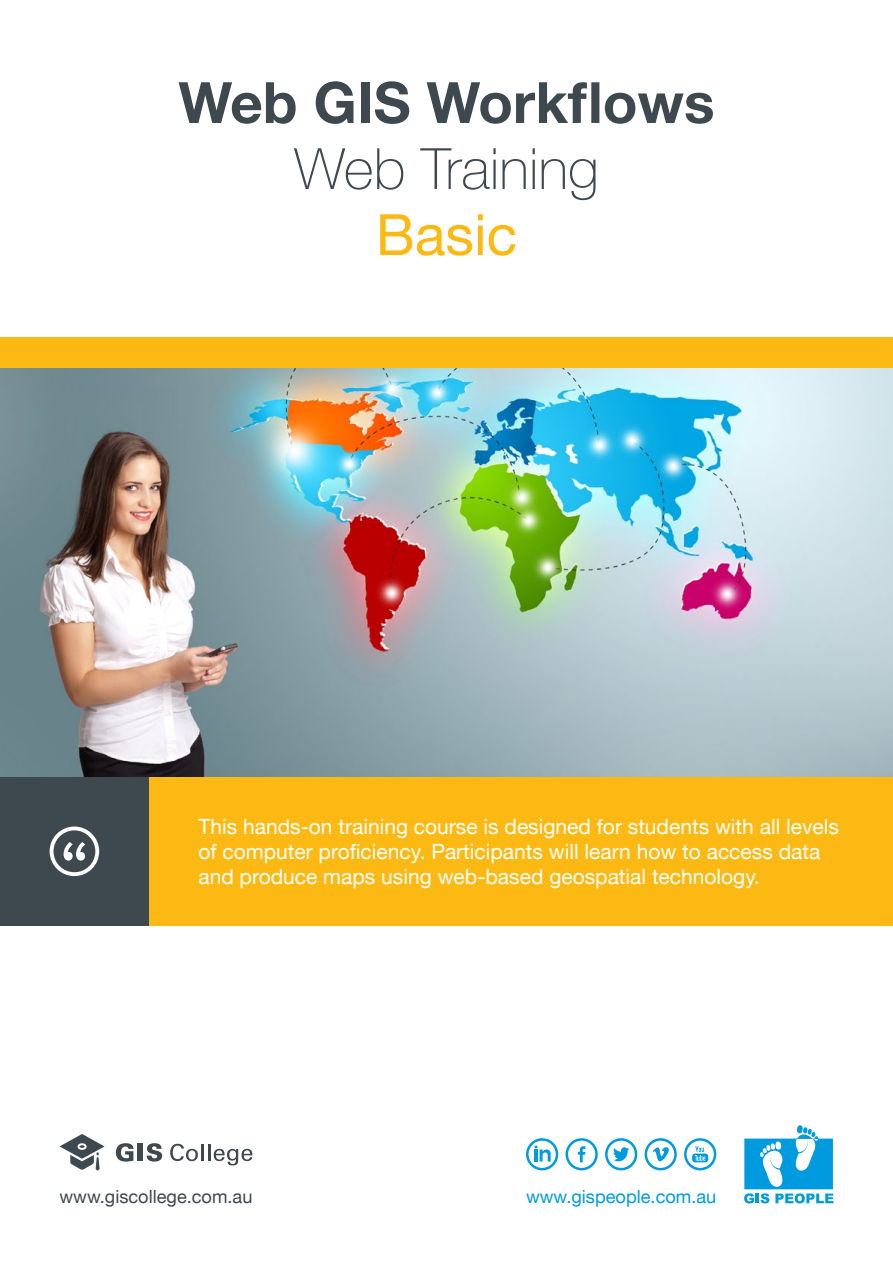
<style>
.page{position:relative;width:893px;height:1263px;background:#fff}
.page>*{position:absolute;margin:0;border:0;box-sizing:border-box;transform-origin:0 0}
.t1{font:700 57px "Helvetica Neue LT";color:#3e484f}
.t2{font:100 57px "Helvetica Neue LT";color:#3e484f}
.t3{font:57px "Helvetica Neue LT";color:#fdb913}
.t4{font:21px/25.2px "Helvetica Neue LT";color:#fff}
.t5{font:18.15px "Helvetica Neue LT";color:#3e484f}
.t6{font:18.15px "Helvetica Neue LT";color:#009bde}
</style>
<div class="page">
<div style="left:149px;top:777px;width:744px;height:149px;background:#fdb913"></div>
<div style="left:0;top:337px;width:893px;height:32px;background:#fdb913"></div>
<div style="left:0;top:777px;width:149px;height:149px;background:#3e484f"></div>
<svg style="left:50px;top:826px;width:49px;height:50px"></svg>
<img style="left:0;top:369px;width:893px;height:408px">
<svg style="left:744px;top:1125px;width:89px;height:78px"></svg>
<svg style="left:605px;top:1138px;width:32px;height:32px"></svg>
<svg style="left:645px;top:1138px;width:32px;height:32px"></svg>
<svg style="left:566px;top:1138px;width:32px;height:32px"></svg>
<svg style="left:684px;top:1138px;width:32px;height:32px"></svg>
<svg style="left:526px;top:1138px;width:32px;height:32px"></svg>
<svg style="left:60px;top:1134px;width:45px;height:36px"></svg>
<svg style="left:116px;top:1143px;width:17px;height:18px"></svg>
<div style="left:138px;top:1143px;width:5px;height:18px;background:#3e484f"></div>
<svg style="left:147px;top:1143px;width:15px;height:18px"></svg>
<svg style="left:170px;top:1144px;width:28px;height:17px"></svg>
<hr style="left:201px;top:1144px;width:3px;height:17px;background:#3e484f">
<svg style="left:208px;top:1144px;width:44px;height:21px"></svg>
<h1 class="t1" style="left:178px;top:67px;width:538px">Web GIS Workflows</h1>
<h1 class="t2" style="left:294px;top:136px;width:306px">Web Training</h1>
<h1 class="t3" style="left:376px;top:201px;width:143px">Basic</h1>
<p class="t4" style="left:198px;top:813px;width:642px">This hands-on training course is designed for students with all levels of computer proficiency. Participants will learn how to access data and produce maps using web-based geospatial technology.</p>
<p class="t5" style="left:60px;top:1186px;width:194px">www.giscollege.com.au</p>
<p class="t6" style="left:526px;top:1186px;width:192px">www.gispeople.com.au</p>
</div>
